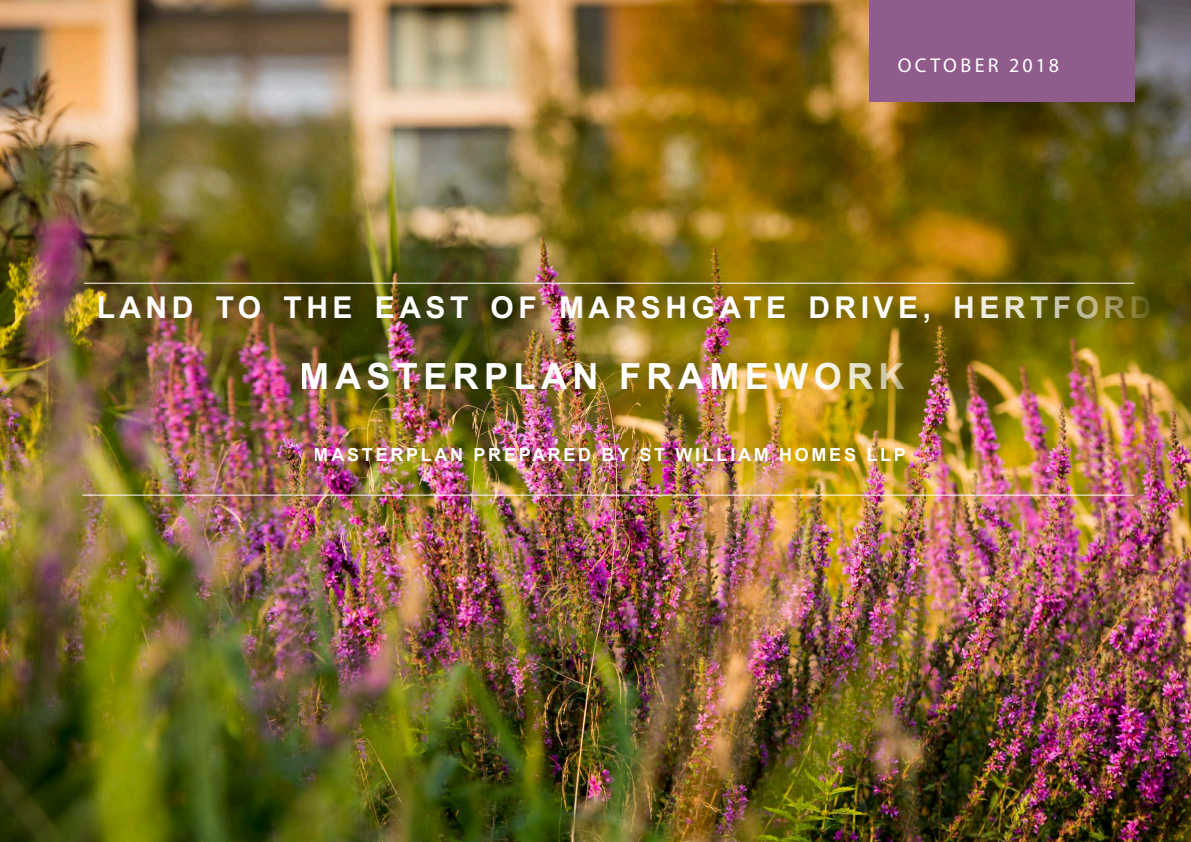
<style>
.page{position:relative;width:1191px;height:842px;background:#fff}
.page>*{position:absolute;margin:0;border:0;box-sizing:border-box;transform-origin:0 0}
.t1{font:700 36px "Arial";letter-spacing:.15em;color:#fff}
.t2{font:700 30px "Arial";letter-spacing:.15em;color:#fff}
.t3{font:20px "Myriad Pro";letter-spacing:.17em;color:#fff}
.t4{font:700 18px "Arial";letter-spacing:.15em;color:#fff}
</style>
<div class="page">
<img style="left:0;top:0;width:1191px;height:842px">
<div style="left:869px;top:0;width:265px;height:102px;background:#8f5c8c"></div>
<hr style="left:82px;top:495px;width:1052px;height:1px;background:#fff">
<hr style="left:84px;top:283px;width:1050px;height:1px;background:#fff">
<p class="t3" style="left:897px;top:53px;width:163px">OCTOBER 2018</p>
<p class="t2" style="left:97px;top:287px;width:1056px">LAND TO THE EAST OF MARSHGATE DRIVE, HERTFORD</p>
<p class="t1" style="left:300px;top:353px;width:606px">MASTERPLAN FRAMEWORK</p>
<p class="t4" style="left:314px;top:443px;width:593px">MASTERPLAN PREPARED BY ST WILLIAM HOMES LLP</p>
</div>
